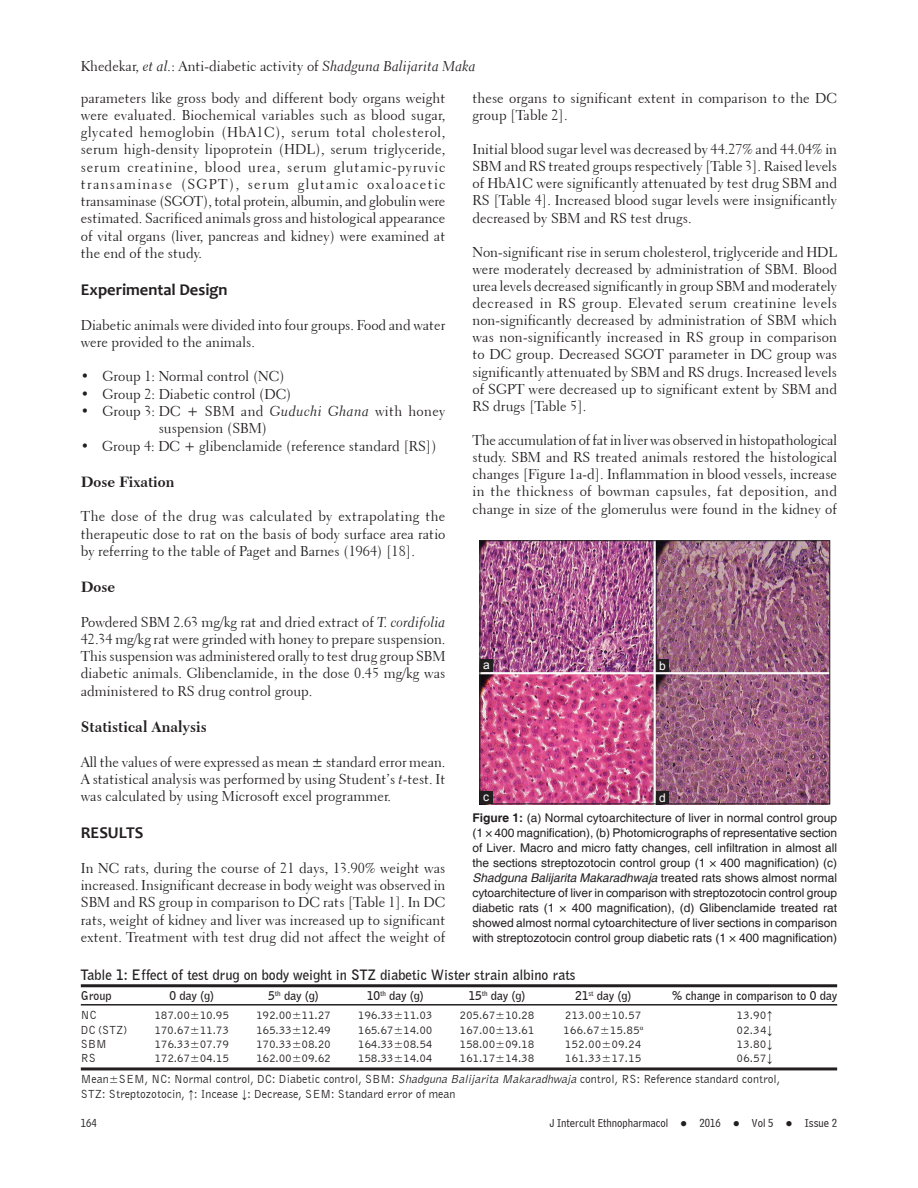
<style>
.page{position:relative;width:918px;height:1188px;background:#fff}
.page>*{position:absolute;margin:0;border:0;box-sizing:border-box;transform-origin:0 0}
.t1{font:700 16.5px "Candara";color:#231f20}
.t2{font:700 15.75px "Transitional 511 BT";color:#231f20}
.t3{font:14.25px/17.2px "Transitional 521 BT Roman A";color:#231f20;text-align:justify}
.t4{font:700 14.25px "Bell Gothic BT";color:#231f20}
.t5{font:12px/15px "Helvetica";color:#231f20;text-align:justify}
.t6{font:12px/21px "Bell Gothic BT";color:#231f20}
.t7{font:700 12px "Bell Gothic BT";color:#231f20}
.t8{font:12px "Bell Centennial BT Address";color:#231f20}
.t9{font:12px "Arial";color:#fff}
.s1{font-family:"Transitional 521 BT Cursive A"}
.s2{font-weight:700}
.s3{font-style:italic}
.s4{font-family:"Times New Roman"}
.s5{font-family:"Sylfaen"}
</style>
<div class="page">
<hr style="left:81px;top:1067px;width:591px;height:3px;background:#231f20">
<hr style="left:672px;top:1067px;width:165px;height:3px;background:#231f20">
<hr style="left:81px;top:1004px;width:591px;height:2px;background:#231f20">
<hr style="left:672px;top:1004px;width:165px;height:2px;background:#231f20">
<hr style="left:81px;top:984px;width:591px;height:3px;background:#231f20">
<hr style="left:672px;top:984px;width:165px;height:3px;background:#231f20">
<img style="left:482px;top:543px;width:346px;height:259px">
<div style="left:480px;top:541px;width:350px;height:263px;border:1px solid #231f20"></div>
<div style="left:656px;top:791px;width:13px;height:13px;background:#231f20"></div>
<div style="left:480px;top:791px;width:13px;height:13px;background:#231f20"></div>
<div style="left:656px;top:659px;width:13px;height:13px;background:#231f20"></div>
<div style="left:480px;top:659px;width:13px;height:13px;background:#231f20"></div>
<p class="t3" style="left:81px;top:58px;width:396px">Khedekar, <span class="s1">et al.</span>: Anti-diabetic activity of <span class="s1">Shadguna Balijarita Maka</span></p>
<p class="t3" style="left:81px;top:89px;width:366px">parameters like gross body and different body organs weight were evaluated. Biochemical variables such as blood sugar, glycated hemoglobin (HbA1C), serum total cholesterol, serum high-density lipoprotein (HDL), serum triglyceride, serum creatinine, blood urea, serum glutamic-pyruvic transaminase (SGPT), serum glutamic oxaloacetic transaminase (SGOT), total protein, albumin, and globulin were estimated. Sacrificed animals gross and histological appearance of vital organs (liver, pancreas and kidney) were examined at the end of the study.</p>
<p class="t1" style="left:81px;top:283px;width:148px">Experimental Design</p>
<p class="t3" style="left:81px;top:316px;width:366px">Diabetic animals were divided into four groups. Food and water were provided to the animals.</p>
<p class="t3" style="left:81px;top:368px;width:206px">• Group 1: Normal control (NC)</p>
<p class="t3" style="left:81px;top:385px;width:212px">• Group 2: Diabetic control (DC)</p>
<p class="t3" style="left:159px;top:403px;width:288px;text-indent:-78px">• Group 3: DC + SBM and <span class="s1">Guduchi Ghana</span> with honey suspension (SBM)</p>
<p class="t3" style="left:81px;top:437px;width:358px">• Group 4: DC + glibenclamide (reference standard [RS])</p>
<p class="t2" style="left:81px;top:472px;width:95px">Dose Fixation</p>
<p class="t3" style="left:81px;top:508px;width:366px">The dose of the drug was calculated by extrapolating the therapeutic dose to rat on the basis of body surface area ratio by referring to the table of Paget and Barnes (1964) [18].</p>
<p class="t2" style="left:81px;top:577px;width:36px">Dose</p>
<p class="t3" style="left:81px;top:613px;width:366px">Powdered SBM 2.63 mg/kg rat and dried extract of <span class="s1">T. cordifolia </span>42.34 mg/kg rat were grinded with honey to prepare suspension.<br>This suspension was administered orally to test drug group SBM diabetic animals. Glibenclamide, in the dose 0.45 mg/kg was administered to RS drug control group.</p>
<p class="t2" style="left:81px;top:717px;width:127px">Statistical Analysis</p>
<p class="t3" style="left:81px;top:753px;width:366px">All the values of were expressed as mean ± standard error mean.<br>A statistical analysis was performed by using Student’s <span class="s1">t</span>-test. It was calculated by using Microsoft excel programmer.</p>
<p class="t1" style="left:81px;top:826px;width:64px">RESULTS</p>
<p class="t3" style="left:81px;top:859px;width:366px">In NC rats, during the course of 21 days, 13.90% weight was increased. Insignificant decrease in body weight was observed in SBM and RS group in comparison to DC rats [Table 1]. In DC rats, weight of kidney and liver was increased up to significant extent. Treatment with test drug did not affect the weight of</p>
<p class="t3" style="left:473px;top:89px;width:366px">these organs to significant extent in comparison to the DC group [Table 2].</p>
<p class="t3" style="left:473px;top:141px;width:366px">Initial blood sugar level was decreased by 44.27% and 44.04% in SBM and RS treated groups respectively [Table 3]. Raised levels of HbA1C were significantly attenuated by test drug SBM and RS [Table 4]. Increased blood sugar levels were insignificantly decreased by SBM and RS test drugs.</p>
<p class="t3" style="left:473px;top:244px;width:366px">Non-significant rise in serum cholesterol, triglyceride and HDL were moderately decreased by administration of SBM. Blood urea levels decreased significantly in group SBM and moderately decreased in RS group. Elevated serum creatinine levels non-significantly decreased by administration of SBM which was non-significantly increased in RS group in comparison to DC group. Decreased SGOT parameter in DC group was significantly attenuated by SBM and RS drugs. Increased levels of SGPT were decreased up to significant extent by SBM and RS drugs [Table 5].</p>
<p class="t3" style="left:473px;top:432px;width:366px">The accumulation of fat in liver was observed in histopathological study. SBM and RS treated animals restored the histological changes [Figure 1a-d]. Inflammation in blood vessels, increase in the thickness of bowman capsules, fat deposition, and change in size of the glomerulus were found in the kidney of</p>
<p class="t9" style="left:483px;top:658px;width:8px">a</p>
<p class="t9" style="left:659px;top:659px;width:8px">b</p>
<p class="t9" style="left:483px;top:790px;width:7px">c</p>
<p class="t9" style="left:659px;top:791px;width:8px">d</p>
<p class="t5" style="left:472px;top:810px;width:366px"><span class="s2">Figure 1:</span> (a) Normal cytoarchitecture of liver in normal control group (1 × 400 magnification), (b) Photomicrographs of representative section of Liver. Macro and micro fatty changes, cell infiltration in almost all the sections streptozotocin control group (1 × 400 magnification) (c)<br><span class="s3">Shadguna Balijarita Makaradhwaja</span> treated rats shows almost normal cytoarchitecture of liver in comparison with streptozotocin control group diabetic rats (1 × 400 magnification), (d) Glibenclamide treated rat showed almost normal cytoarchitecture of liver sections in comparison with streptozotocin control group diabetic rats (1 × 400 magnification)</p>
<p class="t4" style="left:81px;top:965px;width:496px">Table 1: Effect of test drug on body weight in STZ diabetic Wister strain albino rats</p>
<p class="t7" style="left:81px;top:987px;width:32px">Group</p>
<p class="t7" style="left:169px;top:987px;width:46px">0 day (g)</p>
<p class="t7" style="left:268px;top:987px;width:52px">5<sup>th</sup> day (g)</p>
<p class="t7" style="left:367px;top:987px;width:59px">10<sup>th</sup> day (g)</p>
<p class="t7" style="left:468px;top:987px;width:59px">15<sup>th</sup> day (g)</p>
<p class="t7" style="left:575px;top:987px;width:58px">21<sup>st</sup> day (g)</p>
<p class="t7" style="left:672px;top:987px;width:166px">% change in comparison to 0 day</p>
<p class="t6" style="left:81px;top:1004px;width:17px">NC</p>
<p class="t6" style="left:154px;top:1004px;width:76px">187.00±10.95</p>
<p class="t6" style="left:256px;top:1004px;width:76px">192.00±11.27</p>
<p class="t6" style="left:358px;top:1004px;width:76px">196.33±11.03</p>
<p class="t6" style="left:460px;top:1004px;width:76px">205.67±10.28</p>
<p class="t6" style="left:565px;top:1004px;width:78px">213.00±10.57</p>
<p class="t6" style="left:737px;top:1004px;width:38px">13.90<span class="s4">↑</span></p>
<p class="t6" style="left:81px;top:1019px;width:48px">DC (STZ)</p>
<p class="t6" style="left:154px;top:1019px;width:76px">170.67±11.73</p>
<p class="t6" style="left:256px;top:1019px;width:76px">165.33±12.49</p>
<p class="t6" style="left:358px;top:1019px;width:76px">165.67±14.00</p>
<p class="t6" style="left:460px;top:1019px;width:76px">167.00±13.61</p>
<p class="t6" style="left:563px;top:1019px;width:82px">166.67±15.85<sup>α</sup></p>
<p class="t6" style="left:737px;top:1019px;width:38px">02.34<span class="s4">↓</span></p>
<p class="t6" style="left:81px;top:1033px;width:28px">SBM</p>
<p class="t6" style="left:154px;top:1033px;width:76px">176.33±07.79</p>
<p class="t6" style="left:256px;top:1033px;width:76px">170.33±08.20</p>
<p class="t6" style="left:358px;top:1033px;width:76px">164.33±08.54</p>
<p class="t6" style="left:460px;top:1033px;width:76px">158.00±09.18</p>
<p class="t6" style="left:565px;top:1033px;width:78px">152.00±09.24</p>
<p class="t6" style="left:737px;top:1033px;width:38px">13.80<span class="s4">↓</span></p>
<p class="t6" style="left:81px;top:1048px;width:17px">RS</p>
<p class="t6" style="left:154px;top:1048px;width:76px">172.67±04.15</p>
<p class="t6" style="left:256px;top:1048px;width:76px">162.00±09.62</p>
<p class="t6" style="left:358px;top:1048px;width:76px">158.33±14.04</p>
<p class="t6" style="left:460px;top:1048px;width:76px">161.17±14.38</p>
<p class="t6" style="left:565px;top:1048px;width:78px">161.33±17.15</p>
<p class="t6" style="left:81px;top:1048px;width:701px;text-indent:656px">06.57<span class="s4">↓<br></span>Mean±SEM, NC: Normal control, DC: Diabetic control, SBM: <span class="s3">Shadguna Balijarita Makaradhwaja</span> control, RS: Reference standard control,</p>
<p class="t6" style="left:81px;top:1083px;width:376px">STZ: Streptozotocin, <span class="s4">↑</span>: Incease <span class="s4">↓</span>: Decrease, SEM: Standard error of mean</p>
<p class="t8" style="left:81px;top:1116px;width:17px">164</p>
<p class="t8" style="left:549px;top:1116px;width:289px">J Intercult Ethnopharmacol <span class="s5">●</span> 2016 <span class="s5">●</span> Vol 5 <span class="s5">●</span> Issue 2</p>
</div>
